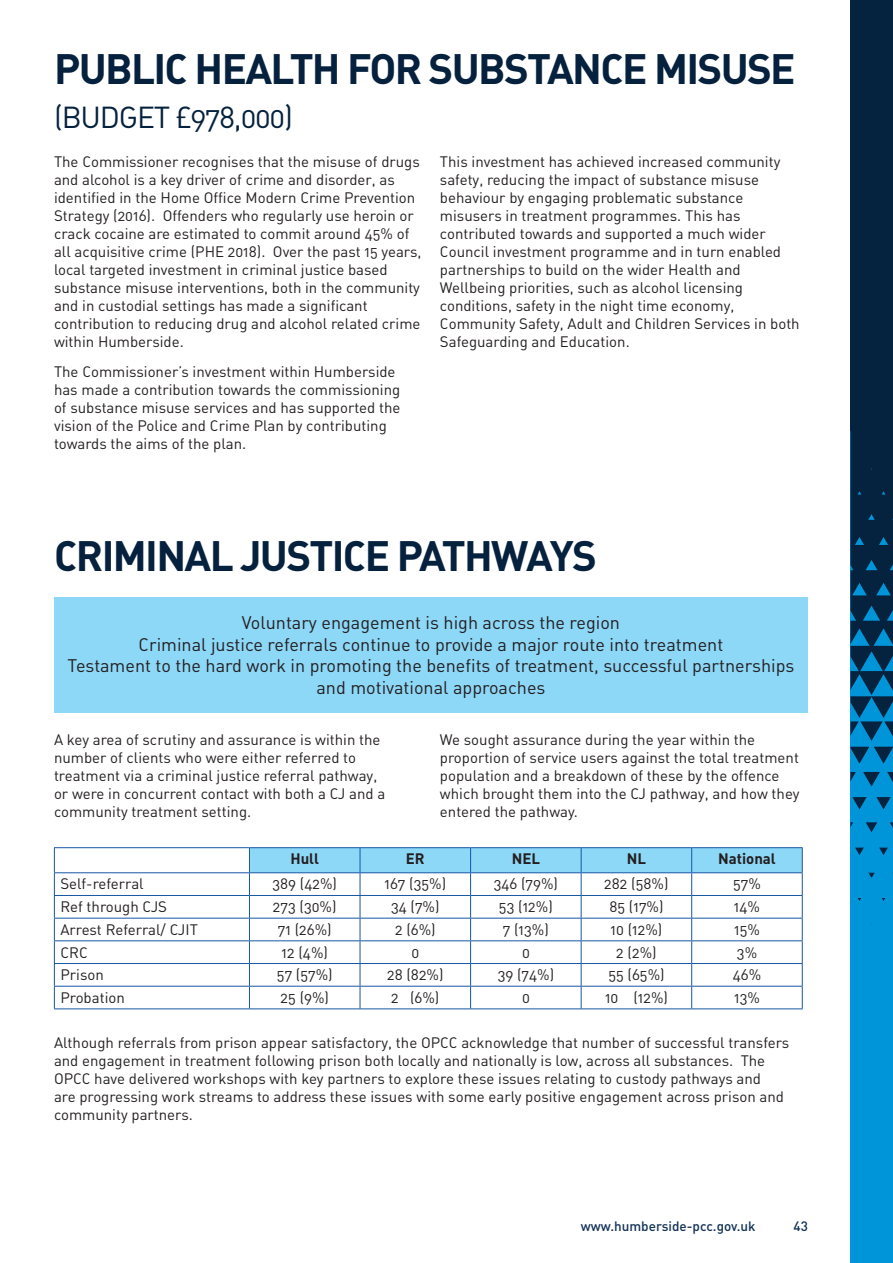
<style>
.page{position:relative;width:893px;height:1263px;background:#fff}
.page>*{position:absolute;margin:0;border:0;box-sizing:border-box;transform-origin:0 0}
.t1{font:42px "DIN Bold Alternate";letter-spacing:-.04em;color:#05213e}
.t2{font:30px "DIN Regular Alternate";letter-spacing:-.04em;color:#05213e}
.t3{font:18px/21.6px "DIN Regular Alternate";color:#231f20;text-align:center}
.t4{font:15px/18px "DIN Regular Alternate";color:#231f20}
.t5{font:15px "DIN Bold Alternate";color:#231f20}
.t6{font:500 13.5px "DIN";color:#103156}
</style>
<div class="page">
<div style="left:850px;top:0;width:43px;height:1263px;background:#0095d9"></div>
<svg style="left:868px;top:873px;width:7px;height:5px"></svg>
<svg style="left:879px;top:847px;width:9px;height:8px"></svg>
<svg style="left:855px;top:847px;width:9px;height:8px"></svg>
<svg style="left:890px;top:822px;width:3px;height:6px"></svg>
<svg style="left:866px;top:822px;width:11px;height:10px"></svg>
<svg style="left:876px;top:797px;width:15px;height:12px"></svg>
<svg style="left:852px;top:797px;width:15px;height:12px"></svg>
<svg style="left:887px;top:772px;width:6px;height:10px"></svg>
<svg style="left:863px;top:772px;width:17px;height:14px"></svg>
<svg style="left:850px;top:772px;width:6px;height:9px"></svg>
<svg style="left:850px;top:747px;width:43px;height:17px"></svg>
<svg style="left:850px;top:430px;width:43px;height:311px"></svg>
<div style="left:850px;top:0;width:43px;height:430px;background:#05223e"></div>
<div style="left:54px;top:597px;width:754px;height:116px;background:#8dd7f7"></div>
<hr style="left:54px;top:847px;width:195px;height:1px;background:#1856a4">
<hr style="left:249px;top:847px;width:111px;height:1px;background:#1856a4">
<hr style="left:360px;top:847px;width:111px;height:1px;background:#1856a4">
<hr style="left:471px;top:847px;width:110px;height:1px;background:#1856a4">
<hr style="left:581px;top:847px;width:111px;height:1px;background:#1856a4">
<hr style="left:692px;top:847px;width:111px;height:1px;background:#1856a4">
<hr style="left:54px;top:872px;width:195px;height:1px;background:#1856a4">
<hr style="left:54px;top:895px;width:195px;height:1px;background:#1856a4">
<hr style="left:54px;top:918px;width:195px;height:1px;background:#1856a4">
<hr style="left:54px;top:940px;width:195px;height:1px;background:#1856a4">
<hr style="left:54px;top:963px;width:195px;height:1px;background:#1856a4">
<hr style="left:54px;top:986px;width:195px;height:1px;background:#1856a4">
<svg style="left:54px;top:848px;width:1px;height:160px"></svg>
<svg style="left:249px;top:848px;width:554px;height:160px"></svg>
<hr style="left:54px;top:1008px;width:195px;height:1px;background:#1856a4">
<hr style="left:249px;top:1008px;width:111px;height:1px;background:#1856a4">
<hr style="left:360px;top:1008px;width:111px;height:1px;background:#1856a4">
<hr style="left:471px;top:1008px;width:110px;height:1px;background:#1856a4">
<hr style="left:581px;top:1008px;width:111px;height:1px;background:#1856a4">
<hr style="left:692px;top:1008px;width:111px;height:1px;background:#1856a4">
<h1 class="t1" style="left:54px;top:41px;width:743px">PUBLIC HEALTH FOR SUBSTANCE MISUSE</h1>
<h2 class="t2" style="left:54px;top:99px;width:241px">(BUDGET £978,000)</h2>
<p class="t4" style="left:54px;top:152px;width:369px">The Commissioner recognises that the misuse of drugs and alcohol is a key driver of crime and disorder, as identified in the Home Office Modern Crime Prevention Strategy (2016). Offenders who regularly use heroin or crack cocaine are estimated to commit around 45% of all acquisitive crime (PHE 2018). Over the past 15 years, local targeted investment in criminal justice based substance misuse interventions, both in the community and in custodial settings has made a significant contribution to reducing drug and alcohol related crime within Humberside.</p>
<p class="t4" style="left:54px;top:363px;width:348px">The Commissioner’s investment within Humberside has made a contribution towards the commissioning of substance misuse services and has supported the vision of the Police and Crime Plan by contributing towards the aims of the plan.</p>
<p class="t4" style="left:440px;top:152px;width:361px">This investment has achieved increased community safety, reducing the impact of substance misuse behaviour by engaging problematic substance misusers in treatment programmes. This has contributed towards and supported a much wider Council investment programme and in turn enabled partnerships to build on the wider Health and Wellbeing priorities, such as alcohol licensing conditions, safety in the night time economy, Community Safety, Adult and Children Services in both Safeguarding and Education.</p>
<h1 class="t1" style="left:54px;top:528px;width:544px">CRIMINAL JUSTICE PATHWAYS</h1>
<p class="t3" style="left:68px;top:611px;width:728px">Voluntary engagement is high across the region<br>Criminal justice referrals continue to provide a major route into treatment<br>Testament to the hard work in promoting the benefits of treatment, successful partnerships and motivational approaches</p>
<p class="t4" style="left:54px;top:730px;width:333px">A key area of scrutiny and assurance is within the number of clients who were either referred to treatment via a criminal justice referral pathway, or were in concurrent contact with both a CJ and a community treatment setting.</p>
<p class="t4" style="left:440px;top:730px;width:361px">We sought assurance during the year within the proportion of service users against the total treatment population and a breakdown of these by the offence which brought them into the CJ pathway, and how they entered the pathway.</p>
<p class="t5" style="left:290px;top:849px;width:30px">Hull</p>
<p class="t5" style="left:406px;top:849px;width:20px">ER</p>
<p class="t5" style="left:512px;top:849px;width:30px">NEL</p>
<p class="t5" style="left:627px;top:849px;width:21px">NL</p>
<p class="t5" style="left:718px;top:849px;width:59px">National</p>
<p class="t4" style="left:60px;top:875px;width:85px">Self-referral</p>
<p class="t4" style="left:272px;top:875px;width:66px">389 (42%)</p>
<p class="t4" style="left:384px;top:875px;width:63px">167 (35%)</p>
<p class="t4" style="left:494px;top:875px;width:66px">346 (79%)</p>
<p class="t4" style="left:604px;top:875px;width:66px">282 (58%)</p>
<p class="t4" style="left:733px;top:875px;width:29px">57%</p>
<p class="t4" style="left:60px;top:897px;width:108px">Ref through CJS</p>
<p class="t4" style="left:273px;top:897px;width:65px">273 (30%)</p>
<p class="t4" style="left:391px;top:897px;width:50px">34 (7%)</p>
<p class="t4" style="left:499px;top:897px;width:55px">53 (12%)</p>
<p class="t4" style="left:609px;top:897px;width:56px">85 (17%)</p>
<p class="t4" style="left:734px;top:897px;width:28px">14%</p>
<p class="t4" style="left:60px;top:920px;width:139px">Arrest Referral/ CJIT</p>
<p class="t4" style="left:278px;top:920px;width:55px">71 (26%)</p>
<p class="t4" style="left:395px;top:920px;width:42px">2 (6%)</p>
<p class="t4" style="left:503px;top:920px;width:48px">7 (13%)</p>
<p class="t4" style="left:611px;top:920px;width:53px">10 (12%)</p>
<p class="t4" style="left:734px;top:920px;width:27px">15%</p>
<p class="t4" style="left:60px;top:943px;width:29px">CRC</p>
<p class="t4" style="left:282px;top:943px;width:48px">12 (4%)</p>
<p class="t4" style="left:411px;top:943px;width:9px">0</p>
<p class="t4" style="left:522px;top:943px;width:9px">0</p>
<p class="t4" style="left:616px;top:943px;width:42px">2 (2%)</p>
<p class="t4" style="left:737px;top:943px;width:22px">3%</p>
<p class="t4" style="left:60px;top:965px;width:45px">Prison</p>
<p class="t4" style="left:277px;top:965px;width:57px">57 (57%)</p>
<p class="t4" style="left:387px;top:965px;width:58px">28 (82%)</p>
<p class="t4" style="left:498px;top:965px;width:58px">39 (74%)</p>
<p class="t4" style="left:608px;top:965px;width:58px">55 (65%)</p>
<p class="t4" style="left:733px;top:965px;width:30px">46%</p>
<p class="t4" style="left:60px;top:988px;width:66px">Probation</p>
<p class="t4" style="left:281px;top:988px;width:50px">25 (9%)</p>
<p class="t4" style="left:391px;top:988px;width:50px">2 (6%)</p>
<p class="t4" style="left:522px;top:988px;width:9px">0</p>
<p class="t4" style="left:605px;top:988px;width:64px">10 (12%)</p>
<p class="t4" style="left:734px;top:988px;width:27px">13%</p>
<p class="t4" style="left:54px;top:1033px;width:737px">Although referrals from prison appear satisfactory, the OPCC acknowledge that number of successful transfers and engagement in treatment following prison both locally and nationally is low, across all substances. The OPCC have delivered workshops with key partners to explore these issues relating to custody pathways and<br>are progressing work streams to address these issues with some early positive engagement across prison and community partners.</p>
<p class="t6" style="left:581px;top:1217px;width:176px">www.humberside-pcc.gov.uk</p>
<p class="t6" style="left:793px;top:1217px;width:16px">43</p>
</div>
